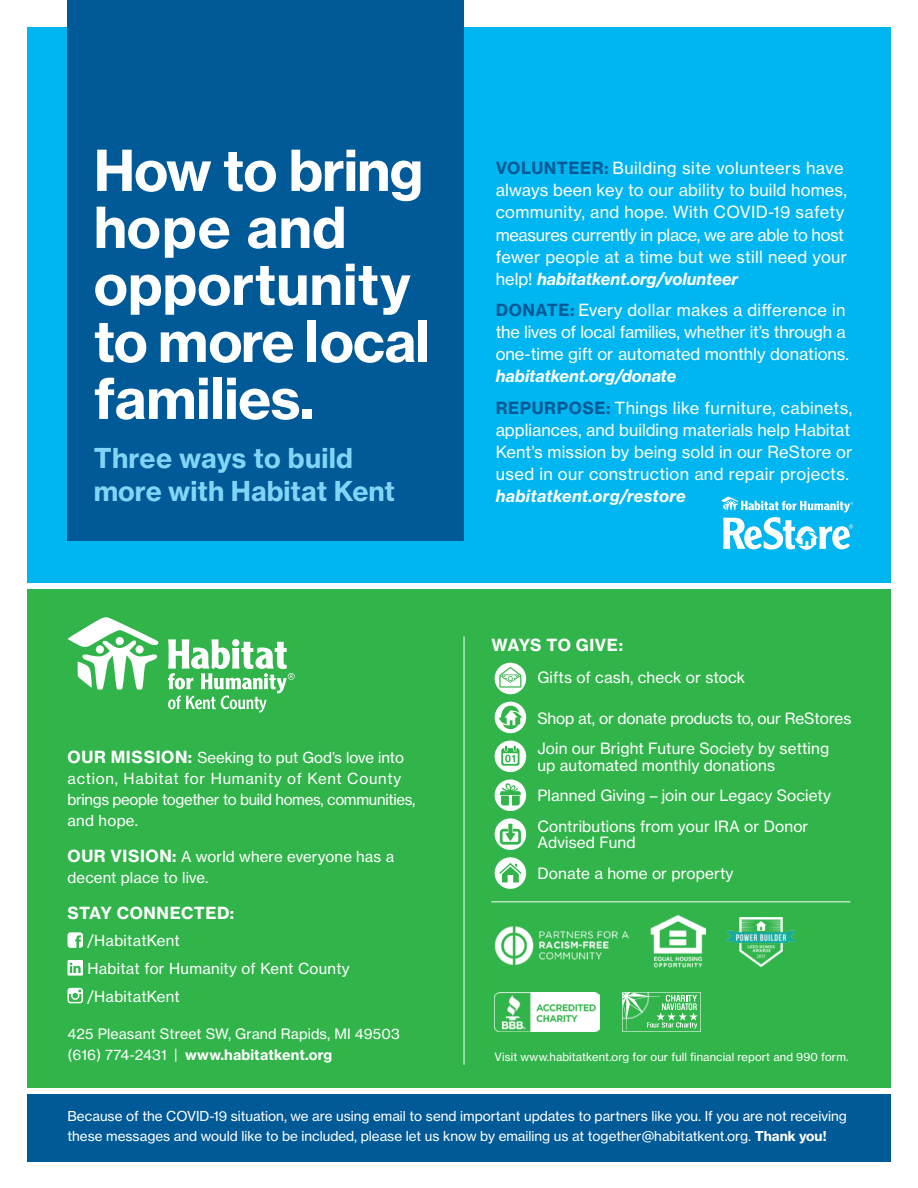
<style>
.page{position:relative;width:918px;height:1188px;background:#fff}
.page>*{position:absolute;margin:0;border:0;box-sizing:border-box;transform-origin:0 0}
.t1{font:55.5px/57px "N Haas Grotesk TX Pro 75 Bd";letter-spacing:-.01em;color:#fff}
.t2{font:27px/33px "N Haas Grotesk TX Pro 75 Bd";color:#82d5f7}
.t3{font:16.5px/22.2px "N Haas Grotesk TX Pro 55 Rg";letter-spacing:.01em;color:#fff}
.t4{font:16.5px "N Haas Grotesk TX Pro 76 Bd It";color:#fff}
.t5{font:16.5px "N Haas Grotesk TX Pro 76 Bd It";letter-spacing:.02em;color:#fff}
.t6{font:16.5px "N Haas Grotesk TX Pro 75 Bd";letter-spacing:.03em;color:#fff}
.t7{font:16.5px "N Haas Grotesk TX Pro 75 Bd";letter-spacing:.01em;color:#fff}
.t8{font:15.3px/16.5px "N Haas Grotesk TX Pro 55 Rg";letter-spacing:.01em;color:#fff}
.t9{font:15.3px "N Haas Grotesk TX Pro 55 Rg";letter-spacing:-.01em;color:#fff}
.t10{font:15px/21px "N Haas Grotesk TX Pro 55 Rg";letter-spacing:.01em;color:#fff}
.t11{font:14.25px "N Haas Grotesk TX Pro 55 Rg";letter-spacing:.01em;color:#fff}
.t12{font:14.25px "N Haas Grotesk TX Pro 75 Bd";letter-spacing:.01em;color:#fff}
.t13{font:13.5px/19.5px "N Haas Grotesk TX Pro 55 Rg";color:#fff}
.t14{font:11.25px "N Haas Grotesk TX Pro 55 Rg";letter-spacing:.01em;color:#fff}
.s1{font-family:"N Haas Grotesk TX Pro 75 Bd";font-size:16.5px}
.s2{font-family:"N Haas Grotesk TX Pro 55 Rg"}
.s3{font-family:"N Haas Grotesk TX Pro 75 Bd";color:#005a97}
.s4{font-family:"N Haas Grotesk TX Pro 75 Bd"}
</style>
<div class="page">
<div style="left:27px;top:589px;width:864px;height:499px;background:#31b44a"></div>
<div style="left:27px;top:1094px;width:864px;height:67px;background:#005a97"></div>
<svg style="left:67px;top:932px;width:16px;height:16px"></svg>
<svg style="left:67px;top:960px;width:16px;height:16px"></svg>
<svg style="left:68px;top:988px;width:15px;height:15px"></svg>
<div style="left:27px;top:27px;width:864px;height:555px;background:#00b6f0"></div>
<div style="left:68px;top:0;width:396px;height:541px;background:#005a97"></div>
<hr style="left:464px;top:636px;width:1px;height:429px;background:#fff">
<svg style="left:68px;top:617px;width:91px;height:73px"></svg>
<svg style="left:168px;top:639px;width:127px;height:73px"></svg>
<img style="left:650px;top:914px;width:56px;height:54px">
<img style="left:495px;top:926px;width:134px;height:39px">
<img style="left:726px;top:918px;width:70px;height:48px">
<hr style="left:491px;top:901px;width:359px;height:1px;background:#fff">
<svg style="left:622px;top:992px;width:79px;height:40px"></svg>
<img style="left:495px;top:992px;width:104px;height:40px">
<svg style="left:495px;top:663px;width:31px;height:31px"></svg>
<svg style="left:495px;top:857px;width:31px;height:32px"></svg>
<svg style="left:495px;top:741px;width:31px;height:31px"></svg>
<svg style="left:495px;top:779px;width:31px;height:32px"></svg>
<svg style="left:721px;top:496px;width:132px;height:54px"></svg>
<svg style="left:495px;top:818px;width:31px;height:32px"></svg>
<svg style="left:495px;top:702px;width:31px;height:31px"></svg>
<h1 class="t1" style="left:94px;top:142px;width:338px">How to bring hope and opportunity to more local families.</h1>
<h2 class="t2" style="left:94px;top:441px;width:303px">Three ways to build more with Habitat Kent</h2>
<p class="t10" style="left:68px;top:747px;width:349px"><span class="s1">OUR MISSION:</span> Seeking to put God’s love into action, Habitat for Humanity of Kent County brings people together to build homes, communities, and hope.</p>
<p class="t10" style="left:68px;top:846px;width:328px"><span class="s1">OUR VISION:</span> A world where everyone has a decent place to live.</p>
<p class="t6" style="left:68px;top:902px;width:168px">STAY CONNECTED:</p>
<p class="t10" style="left:87px;top:927px;width:264px;line-height:27.8px">/HabitatKent<br>Habitat for Humanity of Kent County /HabitatKent</p>
<p class="t11" style="left:68px;top:1025px;width:334px">425 Pleasant Street SW, Grand Rapids, MI 49503</p>
<p class="t12" style="left:68px;top:1046px;width:266px"><span class="s2">(616) 774-2431 |</span> www.habitatkent.org</p>
<p class="t3" style="left:496px;top:157px;width:353px"><span class="s3">VOLUNTEER:</span> Building site volunteers have always been key to our ability to build homes, community, and hope. With COVID-19 safety measures currently in place, we are able to host fewer people at a time but we still need your</p>
<p class="t4" style="left:496px;top:268px;width:244px"><span class="s2">help!</span> habitatkent.org/volunteer</p>
<p class="t3" style="left:496px;top:299px;width:355px"><span class="s3">DONATE:</span> Every dollar makes a difference in the lives of local families, whether it’s through a one-time gift or automated monthly donations.</p>
<p class="t4" style="left:496px;top:366px;width:182px">habitatkent.org/donate</p>
<p class="t3" style="left:496px;top:397px;width:358px"><span class="s3">REPURPOSE:</span> Things like furniture, cabinets, appliances, and building materials help Habitat Kent’s mission by being sold in our ReStore or used in our construction and repair projects.</p>
<p class="t5" style="left:496px;top:486px;width:192px">habitatkent.org/restore</p>
<p class="t7" style="left:491px;top:635px;width:133px">WAYS TO GIVE:</p>
<p class="t8" style="left:537px;top:670px;width:209px">Gifts of cash, check or stock</p>
<p class="t9" style="left:537px;top:709px;width:316px">Shop at, or donate products to, our ReStores</p>
<p class="t8" style="left:537px;top:741px;width:293px">Join our Bright Future Society by setting up automated monthly donations</p>
<p class="t8" style="left:537px;top:787px;width:295px">Planned Giving – join our Legacy Society</p>
<p class="t8" style="left:537px;top:818px;width:272px">Contributions from your IRA or Donor<br>Advised Fund</p>
<p class="t8" style="left:537px;top:865px;width:198px">Donate a home or property</p>
<p class="t14" style="left:495px;top:1050px;width:355px">Visit www.habitatkent.org for our full financial report and 990 form.</p>
<p class="t13" style="left:68px;top:1107px;width:781px">Because of the COVID-19 situation, we are using email to send important updates to partners like you. If you are not receiving these messages and would like to be included, please let us know by emailing us at together@habitatkent.org. <span class="s4">Thank you!</span></p>
</div>
